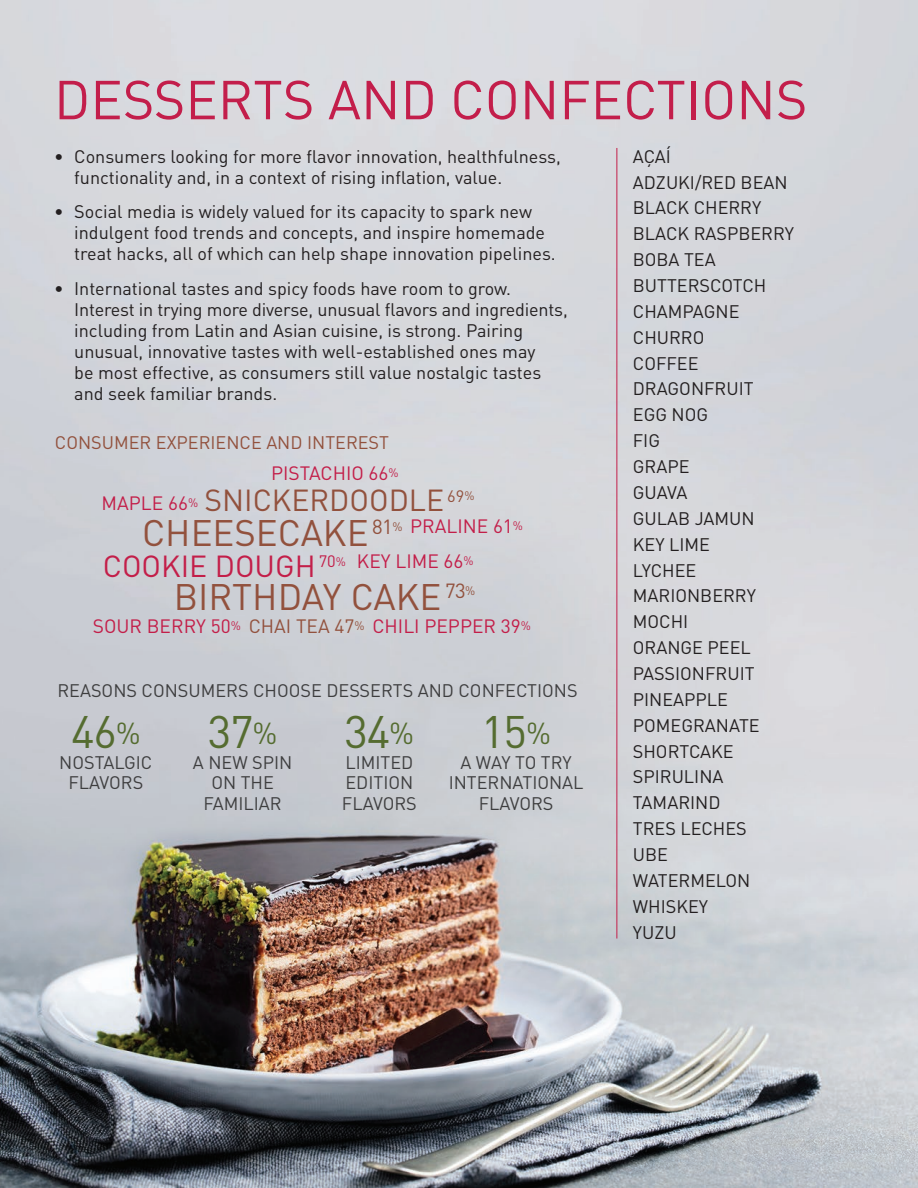
<style>
.page{position:relative;width:918px;height:1188px;background:#fff}
.page>*{position:absolute;margin:0;border:0;box-sizing:border-box;transform-origin:0 0}
.t1{font:54px "DIN";color:#c31e4b}
.t2{font:45px "DIN";color:#556c30}
.t3{font:36.45px "DIN";color:#92513d}
.t4{font:30.15px "DIN";color:#92513d}
.t5{font:30.15px "DIN";color:#c31e49}
.t6{font:19.2px "DIN";color:#c31e49}
.t7{font:18px/25.8px "DIN";color:#231f20}
.t8{font:18px/20.4px "DIN";color:#3e3e3f;text-align:center}
.t9{font:18px "DIN";color:#92513d}
.s1{color:#92513d}
.s2{font-size:30px}
</style>
<div class="page">
<img style="left:0;top:0;width:918px;height:1188px">
<hr style="left:616px;top:148px;width:1px;height:791px;background:#c31e49">
<h1 class="t1" style="left:54px;top:76px;width:755px">DESSERTS AND CONFECTIONS</h1>
<p class="t7" style="left:74px;top:147px;width:488px;line-height:21px;text-indent:-20px">• Consumers looking for more flavor innovation, healthfulness, functionality and, in a context of rising inflation, value.</p>
<p class="t7" style="left:74px;top:202px;width:483px;line-height:21px;text-indent:-20px">• Social media is widely valued for its capacity to spark new indulgent food trends and concepts, and inspire homemade treat hacks, all of which can help shape innovation pipelines.</p>
<p class="t7" style="left:74px;top:279px;width:495px;line-height:21px;text-indent:-20px">• International tastes and spicy foods have room to grow.<br>Interest in trying more diverse, unusual flavors and ingredients, including from Latin and Asian cuisine, is strong. Pairing unusual, innovative tastes with well-established ones may<br>be most effective, as consumers still value nostalgic tastes and seek familiar brands.</p>
<p class="t9" style="left:55px;top:435px;width:336px">CONSUMER EXPERIENCE AND INTEREST</p>
<p class="t6" style="left:102px;top:495px;width:98px">MAPLE 66<sup>%</sup></p>
<p class="t6" style="left:271px;top:465px;width:129px">PISTACHIO 66<sup>%</sup></p>
<h3 class="t4" style="left:204px;top:487px;width:272px">SNICKERDOODLE <sup>69</sup><sup>%</sup></h3>
<h3 class="t3" style="left:142px;top:517px;width:262px">CHEESECAKE <sup>81</sup><sup>%</sup></h3>
<h3 class="t5" style="left:103px;top:552px;width:245px">COOKIE DOUGH <sup>70</sup><sup>%</sup></h3>
<h3 class="t3" style="left:174px;top:581px;width:303px">BIRTHDAY CAKE <sup>73</sup><sup>%</sup></h3>
<p class="t6" style="left:410px;top:518px;width:114px">PRALINE 61<sup>%</sup></p>
<p class="t6" style="left:357px;top:553px;width:118px">KEY LIME 66<sup>%</sup></p>
<p class="t6" style="left:93px;top:618px;width:440px">SOUR BERRY 50<sup>%</sup> <span class="s1">CHAI TEA 47</span><sup>%</sup> CHILI PEPPER 39<sup>%</sup></p>
<p class="t8" style="left:57px;top:682px;width:522px">REASONS CONSUMERS CHOOSE DESSERTS AND CONFECTIONS</p>
<h2 class="t2" style="left:71px;top:712px;width:71px">46<span class="s2">%</span></h2>
<p class="t8" style="left:59px;top:753px;width:95px">NOSTALGIC<br>FLAVORS</p>
<h2 class="t2" style="left:208px;top:712px;width:71px">37<span class="s2">%</span></h2>
<p class="t8" style="left:193px;top:753px;width:101px">A NEW SPIN<br>ON THE<br>FAMILIAR</p>
<h2 class="t2" style="left:345px;top:712px;width:71px">34<span class="s2">%</span></h2>
<p class="t8" style="left:342px;top:753px;width:76px;text-align:left">LIMITED<br>EDITION<br>FLAVORS</p>
<h2 class="t2" style="left:481px;top:712px;width:71px">15<span class="s2">%</span></h2>
<p class="t8" style="left:449px;top:753px;width:136px">A WAY TO TRY<br>INTERNATIONAL<br>FLAVORS</p>
<p class="t7" style="left:633px;top:145px;width:163px">AÇAÍ<br>ADZUKI/RED BEAN<br>BLACK CHERRY<br>BLACK RASPBERRY<br>BOBA TEA<br>BUTTERSCOTCH<br>CHAMPAGNE<br>CHURRO<br>COFFEE<br>DRAGONFRUIT<br>EGG NOG<br>FIG<br>GRAPE<br>GUAVA<br>GULAB JAMUN<br>KEY LIME<br>LYCHEE<br>MARIONBERRY<br>MOCHI<br>ORANGE PEEL<br>PASSIONFRUIT<br>PINEAPPLE<br>POMEGRANATE<br>SHORTCAKE<br>SPIRULINA<br>TAMARIND<br>TRES LECHES<br>UBE<br>WATERMELON<br>WHISKEY<br>YUZU</p>
</div>
